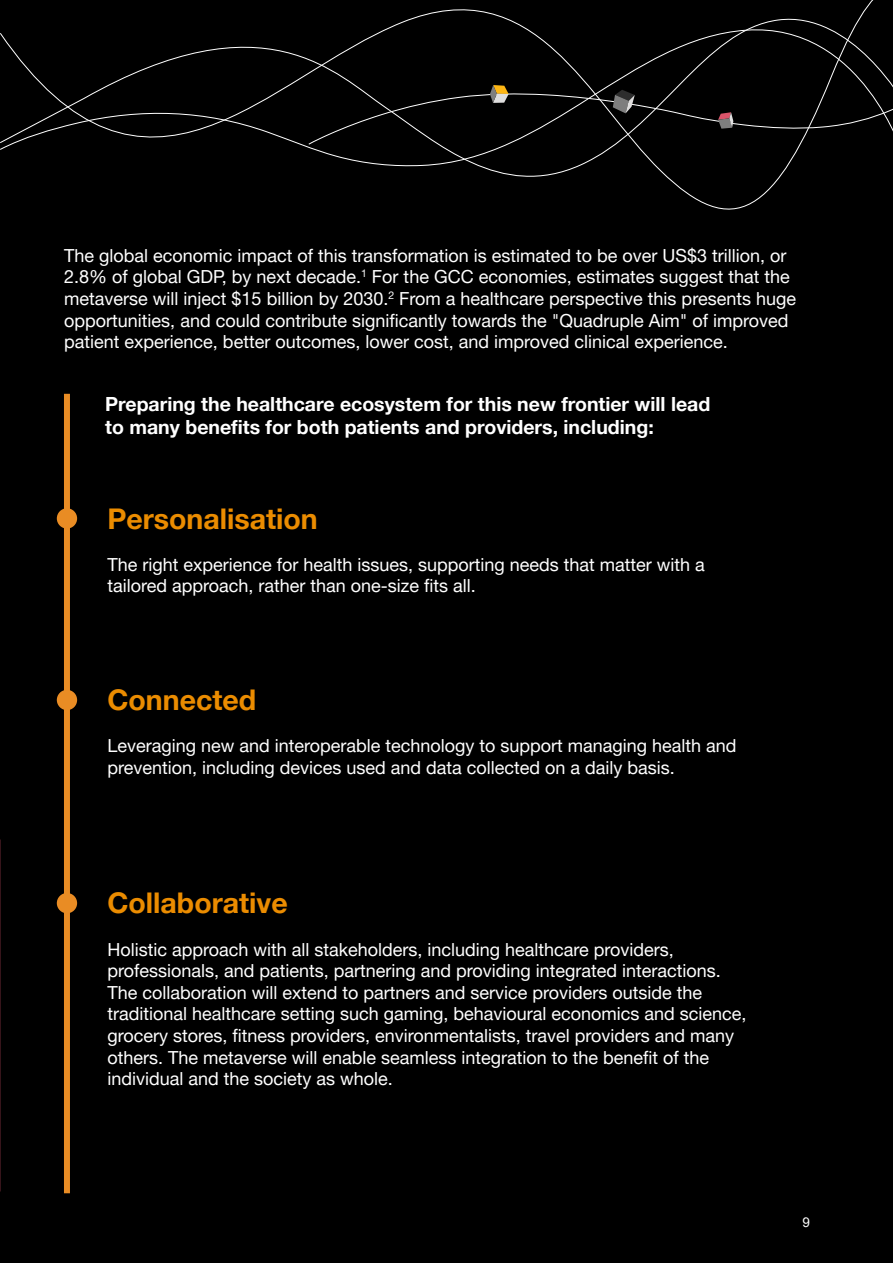
<style>
.page{position:relative;width:893px;height:1263px;background:#000}
.page>*{position:absolute;margin:0;border:0;box-sizing:border-box;transform-origin:0 0}
.t1{font:700 28.5px "Helvetica Neue LT Pro";color:#eb8c00}
.t2{font:700 19.5px/23.4px "Helvetica Neue LT Pro";color:#fff}
.t3{font:18px/21.6px "Helvetica Neue LT Pro";color:#fff}
.t4{font:13.5px "Arial";color:#fff}
</style>
<div class="page">
<svg style="left:0;top:0;width:893px;height:202px"></svg>
<div style="left:64px;top:394px;width:6px;height:799px;background:#e98c24"></div>
<div style="left:57px;top:508px;width:20px;height:21px;background:#e98c24;border-radius:50%"></div>
<div style="left:57px;top:690px;width:20px;height:20px;background:#e98c24;border-radius:50%"></div>
<div style="left:57px;top:893px;width:20px;height:20px;background:#e98c24;border-radius:50%"></div>
<p class="t3" style="left:64px;top:244px;width:733px">The global economic impact of this transformation is estimated to be over US$3 trillion, or 2.8% of global GDP, by next decade.<sup>1</sup> For the GCC economies, estimates suggest that the metaverse will inject $15 billion by 2030.<sup>2</sup> From a healthcare perspective this presents huge opportunities, and could contribute significantly towards the "Quadruple Aim" of improved patient experience, better outcomes, lower cost, and improved clinical experience.</p>
<p class="t2" style="left:105px;top:392px;width:607px">Preparing the healthcare ecosystem for this new frontier will lead to many benefits for both patients and providers, including:</p>
<h1 class="t1" style="left:107px;top:501px;width:212px">Personalisation</h1>
<p class="t3" style="left:107px;top:553px;width:599px">The right experience for health issues, supporting needs that matter with a tailored approach, rather than one-size fits all.</p>
<h1 class="t1" style="left:107px;top:682px;width:150px">Connected</h1>
<p class="t3" style="left:107px;top:734px;width:631px">Leveraging new and interoperable technology to support managing health and prevention, including devices used and data collected on a daily basis.</p>
<h1 class="t1" style="left:107px;top:885px;width:182px">Collaborative</h1>
<p class="t3" style="left:107px;top:938px;width:641px">Holistic approach with all stakeholders, including healthcare providers, professionals, and patients, partnering and providing integrated interactions.<br>The collaboration will extend to partners and service providers outside the traditional healthcare setting such gaming, behavioural economics and science, grocery stores, fitness providers, environmentalists, travel providers and many others. The metaverse will enable seamless integration to the benefit of the individual and the society as whole.</p>
<p class="t4" style="left:803px;top:1213px;width:9px">9</p>
</div>
